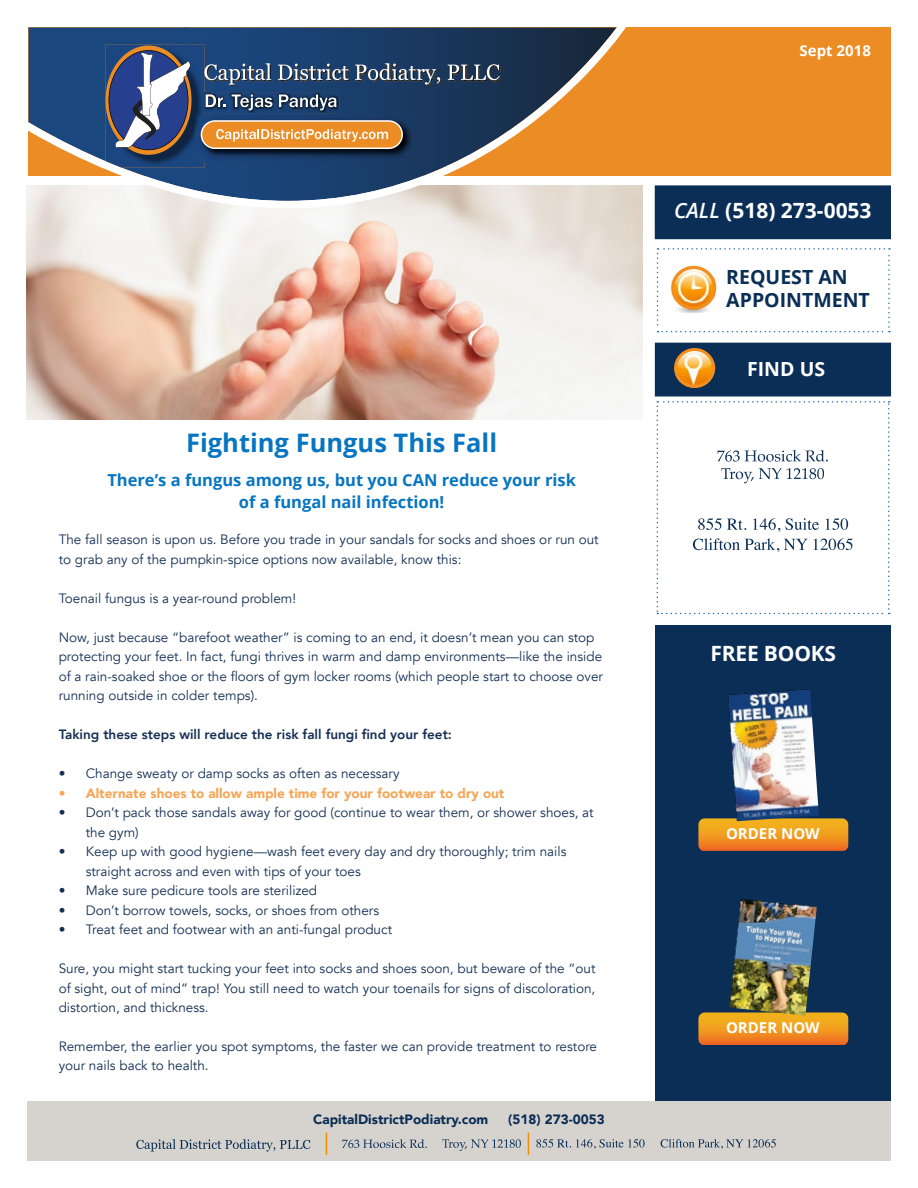
<style>
.page{position:relative;width:918px;height:1188px;background:#fff}
.page>*{position:absolute;margin:0;border:0;box-sizing:border-box;transform-origin:0 0}
.t1{font:700 25.5px "Open Sans";color:#0775c1}
.t2{font:700 21px "Open Sans";letter-spacing:-.005em;color:#fff}
.t3{font:700 19.5px/23.4px "Open Sans";color:#0a2e55}
.t4{font:700 19.5px "Open Sans";color:#fff}
.t5{font:700 16.5px/22.5px "Open Sans";color:#0775c1;text-align:center}
.t6{font:700 15px "Open Sans";color:#fff}
.t7{font:13.5px/19.5px "Avenir";color:#142f54}
.t8{font:800 13.5px "Avenir";color:#142f54}
.t9{font:900 13.5px "Avenir";color:#f5a657}
.t10{font:900 13.5px "Avenir";color:#0a2e55}
.s1{font-weight:600;font-style:italic}
</style>
<div class="page">
<img style="left:27px;top:185px;width:616px;height:234px">
<div style="left:28px;top:28px;width:863px;height:148px;background:#eb8c24"></div>
<svg style="left:27px;top:28px;width:612px;height:180px"></svg>
<img style="left:226px;top:92px;width:113px;height:21px">
<svg style="left:232px;top:95px;width:40px;height:15px"></svg>
<svg style="left:279px;top:95px;width:58px;height:15px"></svg>
<img style="left:106px;top:45px;width:99px;height:123px">
<svg style="left:204px;top:92px;width:22px;height:21px"></svg>
<div style="left:106px;top:46px;width:86px;height:109px;background:#eb8c24;border-radius:50%"></div>
<svg style="left:109px;top:50px;width:82px;height:100px"></svg>
<svg style="left:204px;top:63px;width:297px;height:22px"></svg>
<img style="left:196px;top:115px;width:220px;height:47px">
<svg style="left:201px;top:120px;width:202px;height:29px"></svg>
<div style="left:655px;top:185px;width:236px;height:54px;background:#0a2e55"></div>
<div style="left:656px;top:625px;width:235px;height:477px;background:#0a2e55"></div>
<div style="left:27px;top:1102px;width:864px;height:59px;background:#d6d3cf"></div>
<svg style="left:342px;top:1139px;width:85px;height:9px"></svg>
<svg style="left:442px;top:1139px;width:79px;height:12px"></svg>
<svg style="left:528px;top:1133px;width:1px;height:22px"></svg>
<svg style="left:136px;top:1139px;width:174px;height:13px"></svg>
<svg style="left:326px;top:1133px;width:1px;height:22px"></svg>
<svg style="left:536px;top:1139px;width:240px;height:10px"></svg>
<svg style="left:698px;top:818px;width:150px;height:33px"></svg>
<svg style="left:698px;top:1012px;width:150px;height:33px"></svg>
<img style="left:728px;top:689px;width:91px;height:132px">
<svg style="left:655px;top:343px;width:236px;height:271px"></svg>
<svg style="left:657px;top:248px;width:233px;height:84px"></svg>
<img style="left:729px;top:899px;width:88px;height:117px">
<h1 class="t1" style="left:186px;top:424px;width:313px">Fighting Fungus This Fall</h1>
<p class="t5" style="left:107px;top:468px;width:470px">There’s a fungus among us, but you CAN reduce your risk of a fungal nail infection!</p>
<p class="t7" style="left:59px;top:530px;width:542px">The fall season is upon us. Before you trade in your sandals for socks and shoes or run out to grab any of the pumpkin-spice options now available, know this:</p>
<p class="t7" style="left:59px;top:588px;width:239px">Toenail fungus is a year-round problem!</p>
<p class="t7" style="left:59px;top:627px;width:546px">Now, just because “barefoot weather” is coming to an end, it doesn’t mean you can stop protecting your feet. In fact, fungi thrives in warm and damp environments—like the inside of a rain-soaked shoe or the floors of gym locker rooms (which people start to choose over running outside in colder temps).</p>
<p class="t8" style="left:59px;top:724px;width:395px">Taking these steps will reduce the risk fall fungi find your feet:</p>
<p class="t7" style="left:59px;top:764px;width:342px">• Change sweaty or damp socks as often as necessary</p>
<p class="t9" style="left:59px;top:781px;width:447px">• Alternate shoes to allow ample time for your footwear to dry out</p>
<p class="t7" style="left:86px;top:803px;width:510px;text-indent:-27px">• Don’t pack those sandals away for good (continue to wear them, or shower shoes, at the gym)</p>
<p class="t7" style="left:86px;top:842px;width:482px;text-indent:-27px">• Keep up with good hygiene—wash feet every day and dry thoroughly; trim nails straight across and even with tips of your toes</p>
<p class="t7" style="left:59px;top:881px;width:260px">• Make sure pedicure tools are sterilized</p>
<p class="t7" style="left:59px;top:900px;width:322px">• Don’t borrow towels, socks, or shoes from others</p>
<p class="t7" style="left:59px;top:920px;width:335px">• Treat feet and footwear with an anti-fungal product</p>
<p class="t7" style="left:59px;top:959px;width:538px;text-align:justify">Sure, you might start tucking your feet into socks and shoes soon, but beware of the “out of sight, out of mind” trap! You still need to watch your toenails for signs of discoloration, distortion, and thickness.</p>
<p class="t7" style="left:59px;top:1037px;width:540px">Remember, the earlier you spot symptoms, the faster we can provide treatment to restore your nails back to health.</p>
<p class="t10" style="left:313px;top:1108px;width:177px">CapitalDistrictPodiatry.com</p>
<p class="t10" style="left:508px;top:1108px;width:98px">(518) 273-0053</p>
<p class="t6" style="left:800px;top:40px;width:73px">Sept 2018</p>
<h2 class="t2" style="left:674px;top:196px;width:199px"><span class="s1">CALL</span> (518) 273-0053</h2>
<h3 class="t3" style="left:726px;top:265px;width:145px">REQUEST AN<br>APPOINTMENT</h3>
<h3 class="t4" style="left:747px;top:356px;width:79px">FIND US</h3>
<h2 class="t2" style="left:711px;top:639px;width:127px">FREE BOOKS</h2>
<p class="t6" style="left:726px;top:823px;width:95px">ORDER NOW</p>
<p class="t6" style="left:726px;top:1017px;width:95px">ORDER NOW</p>
</div>
